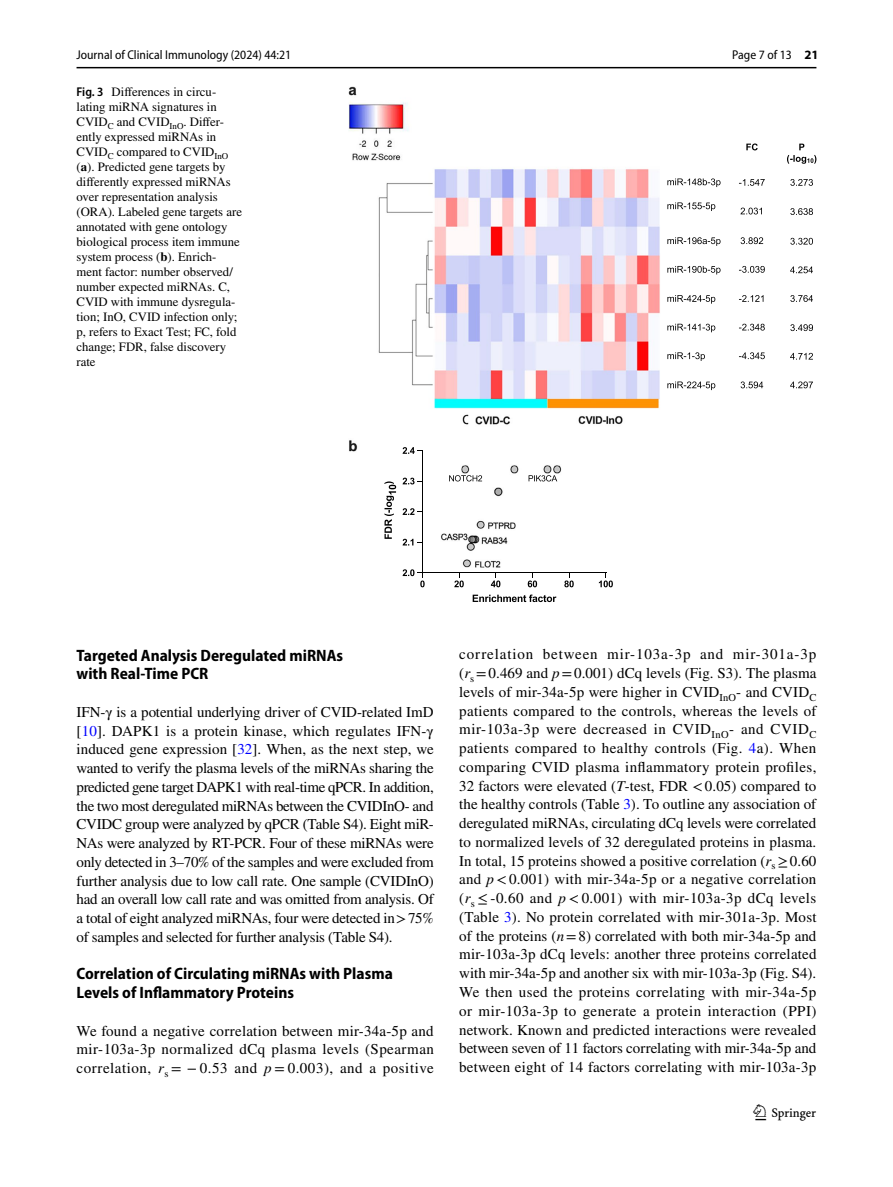
<style>
.page{position:relative;width:893px;height:1187px;background:#fff}
.page>*{position:absolute;margin:0;border:0;box-sizing:border-box;transform-origin:0 0}
.t1{font:22.5px "Springnew Regular 3";color:#000}
.t2{font:700 semi-condensed 16.5px/18.8px "Myriad Pro";color:#000}
.t3{font:15px/18.8px "STIX";letter-spacing:.015em;color:#000;text-align:justify}
.t4{font:12.75px/15px "STIX";color:#000}
.t5{font:semi-condensed 12.75px "Myriad Pro";color:#000}
.t6{font:12.75px "Myriad Pro Semi Cn 3";color:#000}
.s1{font-family:"Myriad Pro";font-weight:600;font-stretch:semi-condensed}
.s2{font-weight:700}
.s3{font-family:"Myriad Pro Bold 2"}
.s4{color:#00f}
.s5{font-style:italic}
</style>
<div class="page">
<hr style="left:77px;top:67px;width:739px;height:1px;background:#000">
<img style="left:349px;top:87px;width:311px;height:481px">
<hr style="left:422px;top:450px;width:1px;height:123px;background:#000">
<svg style="left:403px;top:569px;width:210px;height:18px"></svg>
<svg style="left:403px;top:538px;width:19px;height:7px"></svg>
<svg style="left:403px;top:508px;width:19px;height:7px"></svg>
<svg style="left:403px;top:477px;width:19px;height:7px"></svg>
<svg style="left:403px;top:447px;width:19px;height:7px"></svg>
<svg style="left:473px;top:594px;width:83px;height:8px"></svg>
<svg style="left:384px;top:481px;width:12px;height:58px"></svg>
<svg style="left:449px;top:475px;width:33px;height:6px"></svg>
<svg style="left:529px;top:475px;width:28px;height:6px"></svg>
<svg style="left:787px;top:144px;width:29px;height:20px"></svg>
<svg style="left:746px;top:143px;width:12px;height:7px"></svg>
<svg style="left:739px;top:179px;width:74px;height:7px"></svg>
<svg style="left:667px;top:178px;width:53px;height:9px"></svg>
<svg style="left:790px;top:208px;width:23px;height:7px"></svg>
<svg style="left:740px;top:208px;width:22px;height:6px"></svg>
<svg style="left:667px;top:202px;width:48px;height:9px"></svg>
<svg style="left:790px;top:238px;width:23px;height:7px"></svg>
<svg style="left:667px;top:237px;width:96px;height:9px"></svg>
<svg style="left:790px;top:266px;width:23px;height:7px"></svg>
<svg style="left:667px;top:266px;width:98px;height:8px"></svg>
<svg style="left:667px;top:295px;width:146px;height:9px"></svg>
<svg style="left:790px;top:324px;width:23px;height:7px"></svg>
<svg style="left:667px;top:324px;width:98px;height:8px"></svg>
<svg style="left:790px;top:353px;width:23px;height:6px"></svg>
<svg style="left:667px;top:352px;width:98px;height:9px"></svg>
<svg style="left:667px;top:381px;width:146px;height:9px"></svg>
<p class="t5" style="left:77px;top:48px;width:216px">Journal of Clinical Immunology (2024) 44:21</p>
<p class="t4" style="left:77px;top:85px;width:167px"><span class="s1">Fig. 3</span> Differences in circu&shy;lating miRNA signatures in<br>CVID<sub>C</sub> and CVID<sub>InO</sub>. Differ&shy;ently expressed miRNAs in<br>CVID<sub>C</sub> compared to CVID<sub>InO </sub>(<span class="s2">a</span>). Predicted gene targets by differently expressed miRNAs over representation analysis (ORA). Labeled gene targets are annotated with gene ontology biological process item immune system process (<span class="s2">b</span>). Enrich&shy;ment factor: number observed/ number expected miRNAs. C,<br>CVID with immune dysregula&shy;tion; InO, CVID infection only; p, refers to Exact Test; FC, fold change; FDR, false discovery rate</p>
<p class="t6" style="left:732px;top:48px;width:88px">Page 7 of 13 <span class="s3">21</span></p>
<p class="t2" style="left:77px;top:645px;width:268px">Targeted Analysis Deregulated miRNAs with Real‑Time PCR</p>
<p class="t3" style="left:77px;top:703px;width:359px">IFN-γ is a potential underlying driver of CVID-related ImD [<span class="s4">10</span>]. DAPK1 is a protein kinase, which regulates IFN-γ induced gene expression [<span class="s4">32</span>]. When, as the next step, we wanted to verify the plasma levels of the miRNAs sharing the predicted gene target DAPK1 with real-time qPCR. In addition, the two most deregulated miRNAs between the CVIDInO- and CVIDC group were analyzed by qPCR (Table S4). Eight miR-NAs were analyzed by RT-PCR. Four of these miRNAs were only detected in 3–70% of the samples and were excluded from further analysis due to low call rate. One sample (CVIDInO) had an overall low call rate and was omitted from analysis. Of a total of eight analyzed miRNAs, four were detected in&gt;75% of samples and selected for further analysis (Table S4).</p>
<p class="t2" style="left:77px;top:964px;width:318px">Correlation of Circulating miRNAs with Plasma<br>Levels of Inflammatory Proteins</p>
<p class="t3" style="left:77px;top:1022px;width:359px">We found a negative correlation between mir-34a-5p and mir-103a-3p normalized dCq plasma levels (Spearman correlation, <span class="s5">r</span><sub>s</sub> = − 0.53 and <span class="s5">p</span> = 0.003), and a positive</p>
<p class="t3" style="left:459px;top:646px;width:359px">correlation between mir-103a-3p and mir-301a-3p (<span class="s5">r</span><sub>s</sub> =0.469 and <span class="s5">p</span>=0.001) dCq levels (Fig. S3). The plasma levels of mir-34a-5p were higher in CVID<sub>InO</sub>- and CVID<sub>C </sub>patients compared to the controls, whereas the levels of mir-103a-3p were decreased in CVID<sub>InO</sub>- and CVID<sub>C </sub>patients compared to healthy controls (Fig. <span class="s4">4</span>a). When comparing CVID plasma inflammatory protein profiles, 32 factors were elevated (<span class="s5">T</span>-test, FDR &lt;0.05) compared to the healthy controls (Table <span class="s4">3</span>). To outline any association of deregulated miRNAs, circulating dCq levels were correlated to normalized levels of 32 deregulated proteins in plasma.<br>In total, 15 proteins showed a positive correlation (<span class="s5">r</span><sub>s</sub> ≥0.60 and <span class="s5">p</span>&lt;0.001) with mir-34a-5p or a negative correlation (<span class="s5">r</span><sub>s</sub> ≤ -0.60 and <span class="s5">p</span> &lt; 0.001) with mir-103a-3p dCq levels (Table <span class="s4">3</span>). No protein correlated with mir-301a-3p. Most of the proteins (<span class="s5">n</span>=8) correlated with both mir-34a-5p and mir-103a-3p dCq levels: another three proteins correlated with mir-34a-5p and another six with mir-103a-3p (Fig. S4).<br>We then used the proteins correlating with mir-34a-5p or mir-103a-3p to generate a protein interaction (PPI) network. Known and predicted interactions were revealed between seven of 11 factors correlating with mir-34a-5p and between eight of 14 factors correlating with mir-103a-3p</p>
<h1 class="t1" style="left:755px;top:1104px;width:62px">1 3</h1>
</div>
